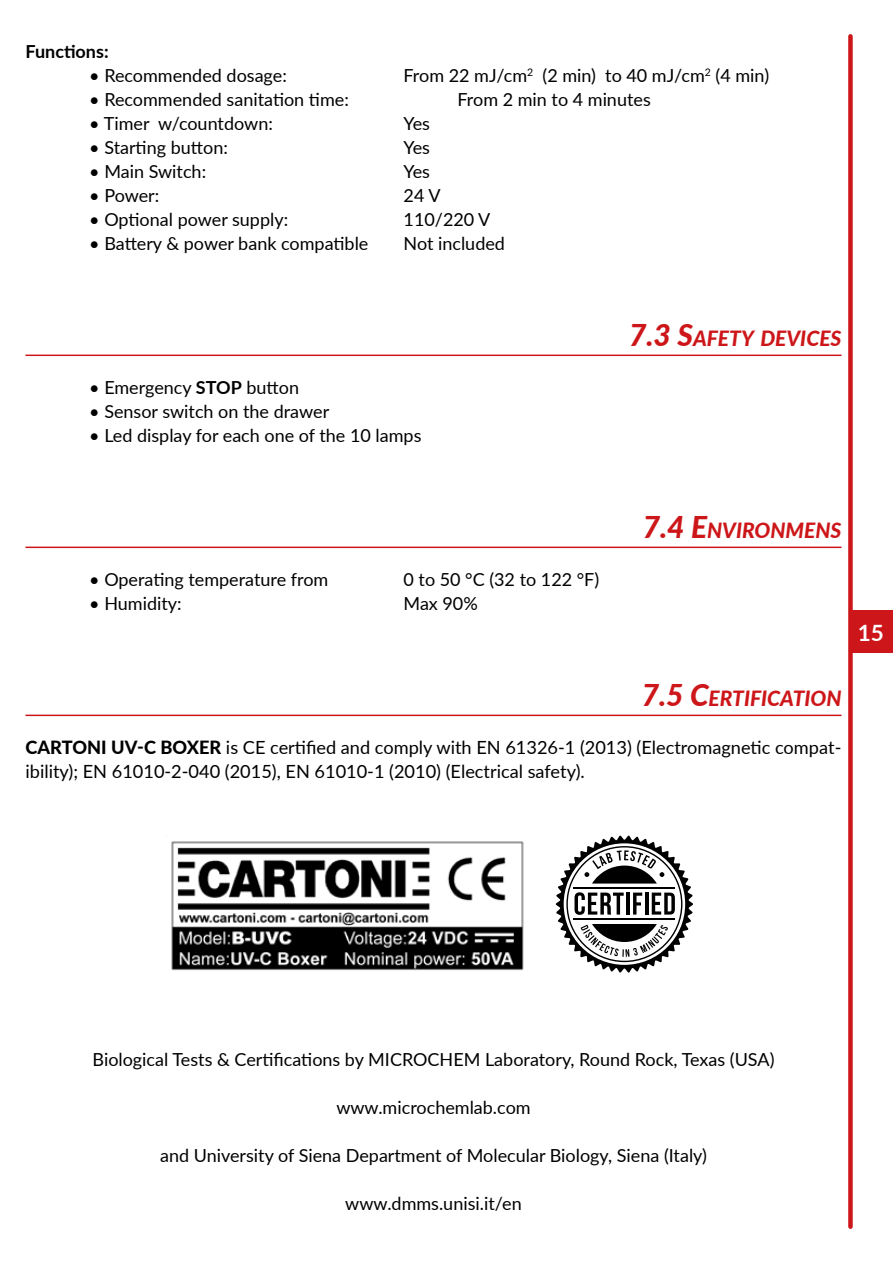
<style>
.page{position:relative;width:893px;height:1263px;background:#fff}
.page>*{position:absolute;margin:0;border:0;box-sizing:border-box;transform-origin:0 0}
.t1{font:700 22.5px "Lato";color:#fff}
.t2{font:italic 800 21px "Lato";color:#cd1619}
.t3{font:18.15px/24px "Lato";color:#000}
.t4{font:18px "Lato";color:#000}
.t5{font:700 18px "Lato";color:#000}
.s1{font-weight:700}
.s2{font-size:30px}
.s3{font-weight:800}
</style>
<div class="page">
<div style="left:848px;top:36px;width:5px;height:1191px;background:#cd1619"></div>
<div style="left:850px;top:610px;width:43px;height:43px;background:#cd1619"></div>
<hr style="left:26px;top:355px;width:815px;height:1px;background:#cd1619">
<hr style="left:26px;top:547px;width:815px;height:1px;background:#cd1619">
<hr style="left:26px;top:715px;width:815px;height:1px;background:#cd1619">
<img style="left:171px;top:841px;width:353px;height:130px">
<svg style="left:556px;top:836px;width:137px;height:136px"></svg>
<p class="t5" style="left:26px;top:38px;width:85px">Functions:</p>
<p class="t4" style="left:89px;top:63px;width:199px">• Recommended dosage:</p>
<p class="t4" style="left:404px;top:63px;width:367px">From 22 mJ/cm<sup>2</sup> (2 min) to 40 mJ/cm<sup>2</sup> (4 min)</p>
<p class="t4" style="left:89px;top:87px;width:261px">• Recommended sanitation time:</p>
<p class="t4" style="left:458px;top:87px;width:195px">From 2 min to 4 minutes</p>
<p class="t4" style="left:89px;top:111px;width:185px">• Timer w/countdown:</p>
<p class="t4" style="left:404px;top:111px;width:28px">Yes</p>
<p class="t4" style="left:89px;top:135px;width:140px">• Starting button:</p>
<p class="t4" style="left:404px;top:135px;width:28px">Yes</p>
<p class="t4" style="left:89px;top:159px;width:118px">• Main Switch:</p>
<p class="t4" style="left:404px;top:159px;width:28px">Yes</p>
<p class="t4" style="left:89px;top:183px;width:72px">• Power:</p>
<p class="t4" style="left:404px;top:183px;width:39px">24 V</p>
<p class="t4" style="left:89px;top:207px;width:200px">• Optional power supply:</p>
<p class="t4" style="left:404px;top:207px;width:88px">110/220 V</p>
<p class="t4" style="left:89px;top:231px;width:281px">• Battery &amp; power bank compatible</p>
<p class="t4" style="left:404px;top:231px;width:103px">Not included</p>
<p class="t4" style="left:89px;top:375px;width:211px">• Emergency <span class="s1">STOP</span> button</p>
<p class="t4" style="left:89px;top:399px;width:241px">• Sensor switch on the drawer</p>
<p class="t4" style="left:89px;top:423px;width:334px">• Led display for each one of the 10 lamps</p>
<p class="t2" style="left:629px;top:323px;width:214px"><span class="s2">7.3 S</span>AFETY DEVICES</p>
<p class="t4" style="left:89px;top:567px;width:241px">• Operating temperature from</p>
<p class="t4" style="left:404px;top:567px;width:197px">0 to 50 °C (32 to 122 °F)</p>
<p class="t4" style="left:89px;top:591px;width:94px">• Humidity:</p>
<p class="t4" style="left:404px;top:591px;width:76px">Max 90%</p>
<p class="t2" style="left:643px;top:515px;width:200px"><span class="s2">7.4 E</span>NVIRONMENS</p>
<p class="t2" style="left:642px;top:683px;width:201px"><span class="s2">7.5 C</span>ERTIFICATION</p>
<p class="t3" style="left:26px;top:735px;width:817px"><span class="s3">CARTONI UV-C BOXER</span> is CE certified and comply with EN 61326-1 (2013) (Electromagnetic compat&shy;ibility); EN 61010-2-040 (2015), EN 61010-1 (2010) (Electrical safety).</p>
<p class="t1" style="left:858px;top:616px;width:28px">15</p>
<p class="t4" style="left:93px;top:1047px;width:683px">Biological Tests &amp; Certifications by MICROCHEM Laboratory, Round Rock, Texas (USA)</p>
<p class="t4" style="left:336px;top:1095px;width:196px">www.microchemlab.com</p>
<p class="t4" style="left:160px;top:1143px;width:548px">and University of Siena Department of Molecular Biology, Siena (Italy)</p>
<p class="t4" style="left:345px;top:1191px;width:178px">www.dmms.unisi.it/en</p>
</div>
